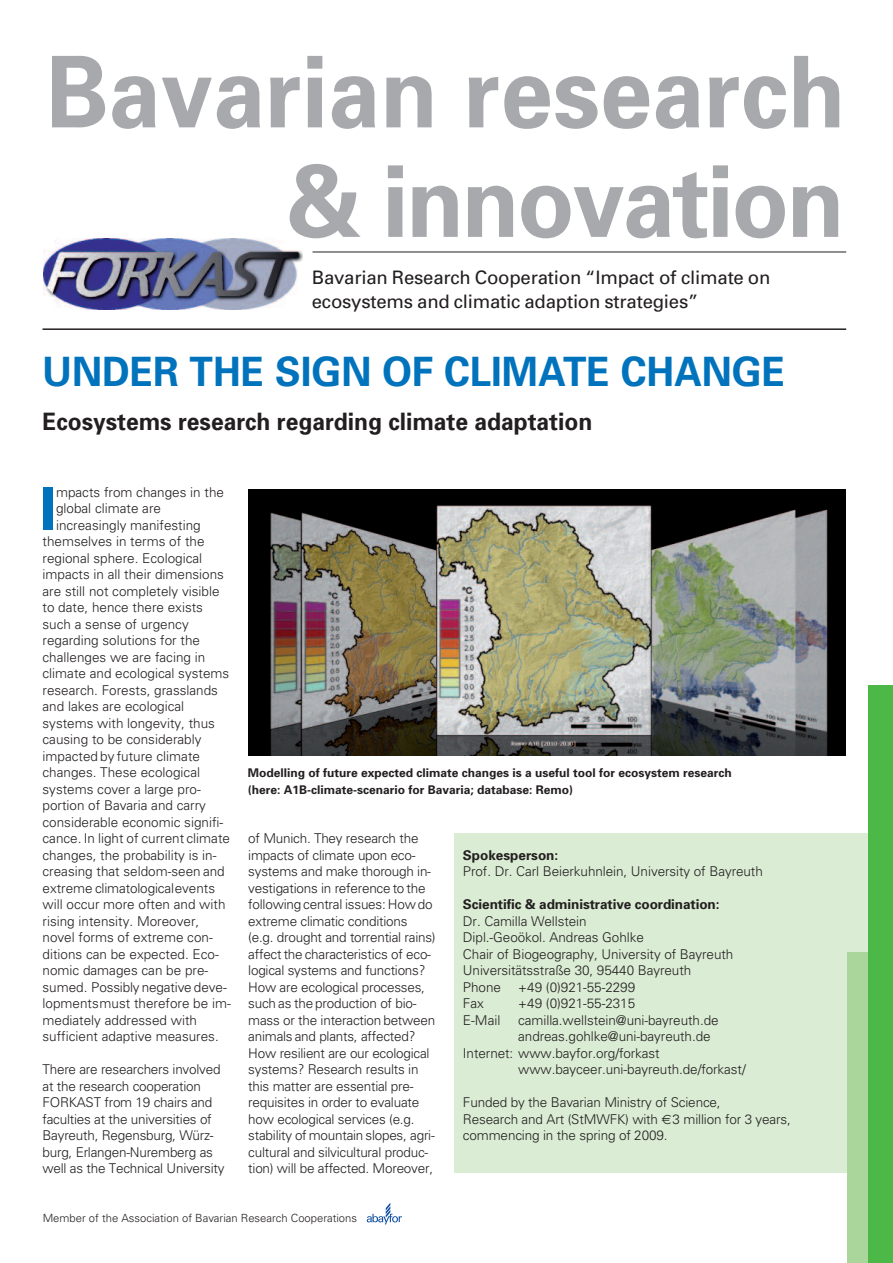
<style>
.page{position:relative;width:893px;height:1263px;background:#fff}
.page>*{position:absolute;margin:0;border:0;box-sizing:border-box;transform-origin:0 0}
.t1{font:700 99px/109.5px "Univers";color:#a8a9ad;text-align:right;scale:.95 1}
.t2{font:700 59.1px "Univers";color:#0073bc}
.t3{font:700 40.5px "Univers";color:#0073bc;scale:.95 1}
.t4{font:700 24px "Univers";color:#231f20;scale:.95 1}
.t5{font:18.6px/24px "Univers";letter-spacing:-.01em;color:#231f20}
.t6{font:300 13.5px/16.5px "Univers";letter-spacing:-.005em;color:#231f20}
.t7{font:700 13.5px "Univers";letter-spacing:-.005em;color:#231f20}
.t8{font:700 12px/16.5px "Univers";color:#231f20}
.t9{font:300 11.25px "Univers";color:#231f20}
</style>
<div class="page">
<div style="left:454px;top:833px;width:421px;height:339px;background:#daecd4"></div>
<div style="left:847px;top:953px;width:40px;height:310px;background:#aad59b"></div>
<div style="left:868px;top:685px;width:25px;height:578px;background:#4cb848"></div>
<hr style="left:313px;top:252px;width:533px;height:1px;background:#231f20">
<hr style="left:43px;top:328px;width:803px;height:2px;background:#231f20">
<svg style="left:367px;top:1203px;width:35px;height:21px"></svg>
<img style="left:248px;top:489px;width:597px;height:266px">
<img style="left:43px;top:238px;width:260px;height:72px">
<h1 class="t1" style="left:46px;top:46px;width:843px">Bavarian research &amp; innovation</h1>
<h3 class="t5" style="left:312px;top:267px;width:460px">Bavarian Research Cooperation “Impact of climate on ecosystems and climatic adaption strategies”</h3>
<h3 class="t3" style="left:42px;top:357px;width:784px">UNDER THE SIGN OF CLIMATE CHANGE</h3>
<h3 class="t4" style="left:43px;top:412px;width:580px">Ecosystems research regarding climate adaptation</h3>
<h2 class="t2" style="left:40px;top:487px;width:18px">I</h2>
<p class="t6" style="left:56px;top:485px;width:170px">mpacts from changes in the</p>
<p class="t6" style="left:56px;top:501px;width:106px">global climate are</p>
<p class="t6" style="left:56px;top:518px;width:146px">increasingly manifesting</p>
<p class="t6" style="left:43px;top:534px;width:164px">themselves in terms of the</p>
<p class="t6" style="left:43px;top:551px;width:161px">regional sphere. Ecological</p>
<p class="t6" style="left:43px;top:567px;width:183px">impacts in all their dimensions</p>
<p class="t6" style="left:43px;top:584px;width:178px">are still not completely visible</p>
<p class="t6" style="left:43px;top:600px;width:162px">to date, hence there exists</p>
<p class="t6" style="left:43px;top:617px;width:148px">such a sense of urgency</p>
<p class="t6" style="left:43px;top:633px;width:159px">regarding solutions for the</p>
<p class="t6" style="left:43px;top:650px;width:164px">challenges we are facing in</p>
<p class="t6" style="left:43px;top:666px;width:188px">climate and ecological systems</p>
<p class="t6" style="left:43px;top:683px;width:177px">research. Forests, grasslands</p>
<p class="t6" style="left:43px;top:699px;width:143px">and lakes are ecological</p>
<p class="t6" style="left:43px;top:716px;width:174px">systems with longevity, thus</p>
<p class="t6" style="left:43px;top:732px;width:161px">causing to be considerably</p>
<p class="t6" style="left:43px;top:749px;width:159px">impacted by future climate</p>
<p class="t6" style="left:43px;top:765px;width:159px">changes. These ecological</p>
<p class="t6" style="left:43px;top:782px;width:160px">systems cover a large pro-</p>
<p class="t6" style="left:43px;top:798px;width:165px">portion of Bavaria and carry</p>
<p class="t6" style="left:43px;top:815px;width:182px">considerable economic signifi-</p>
<p class="t6" style="left:43px;top:831px;width:189px">cance. In light of current climate</p>
<p class="t6" style="left:43px;top:848px;width:176px">changes, the probability is in-</p>
<p class="t6" style="left:43px;top:864px;width:184px">creasing that seldom-seen and</p>
<p class="t6" style="left:43px;top:881px;width:174px">extreme climatologicalevents</p>
<p class="t6" style="left:43px;top:897px;width:184px">will occur more often and with</p>
<p class="t6" style="left:43px;top:914px;width:158px">rising intensity. Moreover,</p>
<p class="t6" style="left:43px;top:930px;width:172px">novel forms of extreme con-</p>
<p class="t6" style="left:43px;top:947px;width:178px">ditions can be expected. Eco-</p>
<p class="t6" style="left:43px;top:963px;width:167px">nomic damages can be pre-</p>
<p class="t6" style="left:43px;top:980px;width:186px">sumed. Possibly negative deve-</p>
<p class="t6" style="left:43px;top:996px;width:190px">lopmentsmust therefore be im-</p>
<p class="t6" style="left:43px;top:1013px;width:156px">mediately addressed with</p>
<p class="t6" style="left:43px;top:1029px;width:178px">sufficient adaptive measures.</p>
<p class="t6" style="left:43px;top:1062px;width:183px">There are researchers involved at the research cooperation<br>FORKAST from 19 chairs and faculties at the universities of<br>Bayreuth, Regensburg, Würz&shy;burg, Erlangen-Nuremberg as well as the Technical University</p>
<p class="t8" style="left:248px;top:766px;width:485px">Modelling of future expected climate changes is a useful tool for ecosystem research (here: A1B-climate-scenario for Bavaria; database: Remo)</p>
<p class="t6" style="left:248px;top:831px;width:189px">of Munich. They research the impacts of climate upon eco&shy;systems and make thorough in&shy;vestigations in reference to the following central issues: How do extreme climatic conditions (e.g. drought and torrential rains) affect the characteristics of eco&shy;logical systems and functions?<br>How are ecological processes, such as the production of bio&shy;mass or the interaction between animals and plants, affected?<br>How resilient are our ecological systems? Research results in this matter are essential pre&shy;requisites in order to evaluate how ecological services (e.g. stability of mountain slopes, agri&shy;cultural and silvicultural produc&shy;tion) will be affected. Moreover,</p>
<p class="t7" style="left:463px;top:850px;width:97px">Spokesperson:</p>
<p class="t6" style="left:463px;top:864px;width:301px">Prof. Dr. Carl Beierkuhnlein, University of Bayreuth</p>
<p class="t7" style="left:463px;top:899px;width:258px">Scientific &amp; administrative coordination:</p>
<p class="t6" style="left:463px;top:914px;width:272px">Dr. Camilla Wellstein<br>Dipl.-Geoökol. Andreas Gohlke<br>Chair of Biogeography, University of Bayreuth<br>Universitätsstraße 30, 95440 Bayreuth<br>Phone</p>
<p class="t6" style="left:518px;top:980px;width:118px">+49 (0)921-55-2299</p>
<p class="t6" style="left:463px;top:996px;width:22px">Fax</p>
<p class="t6" style="left:518px;top:996px;width:118px">+49 (0)921-55-2315</p>
<p class="t6" style="left:463px;top:1013px;width:39px">E-Mail</p>
<p class="t6" style="left:518px;top:1013px;width:202px">camilla.wellstein@uni-bayreuth.de</p>
<p class="t6" style="left:518px;top:1029px;width:194px">andreas.gohlke@uni-bayreuth.de</p>
<p class="t6" style="left:463px;top:1046px;width:198px">Internet: www.bayfor.org/forkast</p>
<p class="t6" style="left:518px;top:1062px;width:229px">www.bayceer.uni-bayreuth.de/forkast/</p>
<p class="t6" style="left:463px;top:1095px;width:329px">Funded by the Bavarian Ministry of Science,<br>Research and Art (StMWFK) with 3 million for 3 years, commencing in the spring of 2009.</p>
<p class="t9" style="left:43px;top:1214px;width:316px">Member of the Association of Bavarian Research Cooperations</p>
</div>
